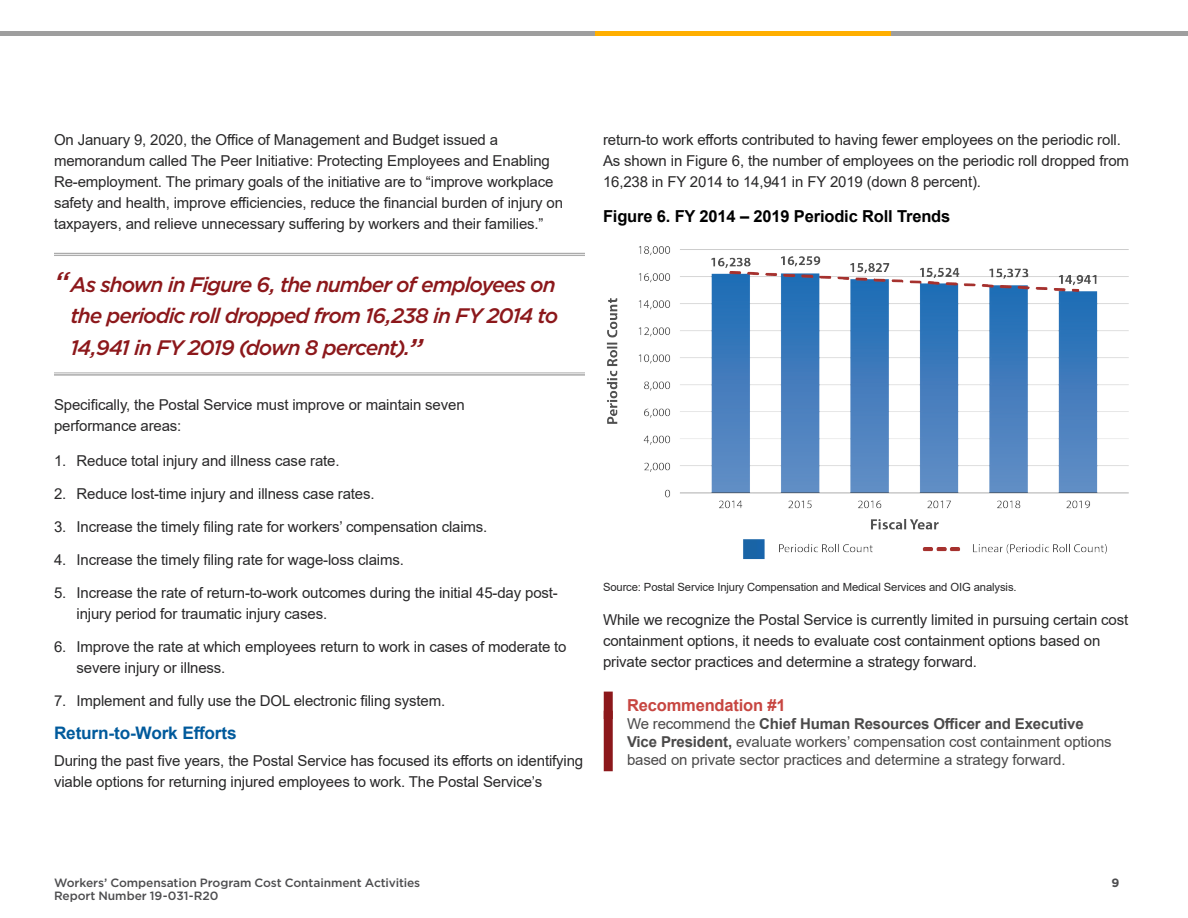
<style>
.page{position:relative;width:1188px;height:918px;background:#fff}
.page>*{position:absolute;margin:0;border:0;box-sizing:border-box;transform-origin:0 0}
.t1{font:italic 500 21px/31.5px "Gotham";letter-spacing:-.05em;color:#8c181b}
.t2{font:700 17.25px "Arial";letter-spacing:-.01em;color:#005a9c}
.t3{font:700 16.5px "Arial";letter-spacing:-.01em;color:#000}
.t4{font:700 16.5px "Arial";letter-spacing:-.01em;color:#c74641}
.t5{font:15px/21px "Arial";letter-spacing:-.01em;color:#292829}
.t6{font:15px/18px "Arial";letter-spacing:-.01em;color:#4b4a4a}
.t7{font:500 12px/13.5px "Gotham";letter-spacing:-.005em;color:#4d4d4f}
.t8{font:700 12px "Gotham";color:#4d4d4f}
.t9{font:11.25px "Arial";letter-spacing:-.01em;color:#292829}
.s1{font-size:28.5px}
.s2{font-weight:700}
</style>
<div class="page">
<div style="left:604px;top:696px;width:9px;height:19px;background:#8c181b"></div>
<div style="left:604px;top:715px;width:9px;height:52px;background:#8c181b"></div>
<img style="left:606px;top:246px;width:523px;height:314px">
<hr style="left:54px;top:374px;width:531px;height:2px;background:#ababab">
<hr style="left:54px;top:373px;width:531px;height:1px;background:#ababab">
<hr style="left:54px;top:253px;width:531px;height:1px;background:#ababab">
<hr style="left:54px;top:255px;width:531px;height:1px;background:#ababab">
<hr style="left:0;top:32px;width:1188px;height:4px;background:#9e9e9e">
<hr style="left:595px;top:32px;width:295px;height:4px;background:#ffaf00">
<p class="t5" style="left:54px;top:129px;width:511px">On January 9, 2020, the Office of Management and Budget issued a memorandum called The Peer Initiative: Protecting Employees and Enabling Re-employment. The primary goals of the initiative are to “improve workplace safety and health, improve efficiencies, reduce the financial burden of injury on taxpayers, and relieve unnecessary suffering by workers and their families.”</p>
<h1 class="t1" style="left:70px;top:268px;width:489px;text-indent:-16px"><span class="s1">“</span>As shown in Figure 6, the number of employees on the periodic roll dropped from 16,238 in FY 2014 to<br>14,941 in FY 2019 (down 8 percent).<span class="s1">”</span></h1>
<p class="t5" style="left:54px;top:394px;width:412px">Specifically, the Postal Service must improve or maintain seven performance areas:</p>
<p class="t5" style="left:54px;top:450px;width:287px">1. Reduce total injury and illness case rate.</p>
<p class="t5" style="left:54px;top:483px;width:322px">2. Reduce lost-time injury and illness case rates.</p>
<p class="t5" style="left:54px;top:516px;width:435px">3. Increase the timely filing rate for workers’ compensation claims.</p>
<p class="t5" style="left:54px;top:549px;width:351px">4. Increase the timely filing rate for wage-loss claims.</p>
<p class="t5" style="left:76px;top:582px;width:483px;text-indent:-22px">5. Increase the rate of return-to-work outcomes during the initial 45-day post&shy;injury period for traumatic injury cases.</p>
<p class="t5" style="left:76px;top:636px;width:492px;text-indent:-22px">6. Improve the rate at which employees return to work in cases of moderate to severe injury or illness.</p>
<p class="t5" style="left:54px;top:690px;width:393px">7. Implement and fully use the DOL electronic filing system.</p>
<p class="t2" style="left:54px;top:721px;width:184px">Return-to-Work Efforts</p>
<p class="t5" style="left:54px;top:750px;width:531px">During the past five years, the Postal Service has focused its efforts on identifying viable options for returning injured employees to work. The Postal Service’s</p>
<p class="t5" style="left:603px;top:129px;width:528px">return-to work efforts contributed to having fewer employees on the periodic roll.<br>As shown in Figure 6, the number of employees on the periodic roll dropped from<br>16,238 in FY 2014 to 14,941 in FY 2019 (down 8 percent).</p>
<p class="t3" style="left:603px;top:204px;width:349px">Figure 6. FY 2014 – 2019 Periodic Roll Trends</p>
<p class="t9" style="left:603px;top:579px;width:415px">Source: Postal Service Injury Compensation and Medical Services and OIG analysis.</p>
<p class="t5" style="left:603px;top:609px;width:527px">While we recognize the Postal Service is currently limited in pursuing certain cost containment options, it needs to evaluate cost containment options based on private sector practices and determine a strategy forward.</p>
<p class="t4" style="left:627px;top:694px;width:160px">Recommendation #1</p>
<p class="t6" style="left:627px;top:715px;width:486px">We recommend the <span class="s2">Chief Human Resources Officer and Executive<br>Vice President,</span> evaluate workers’ compensation cost containment options based on private sector practices and determine a strategy forward.</p>
<p class="t7" style="left:54px;top:875px;width:368px">Workers’ Compensation Program Cost Containment Activities<br>Report Number 19-031-R20</p>
<p class="t8" style="left:1112px;top:875px;width:9px">9</p>
</div>
